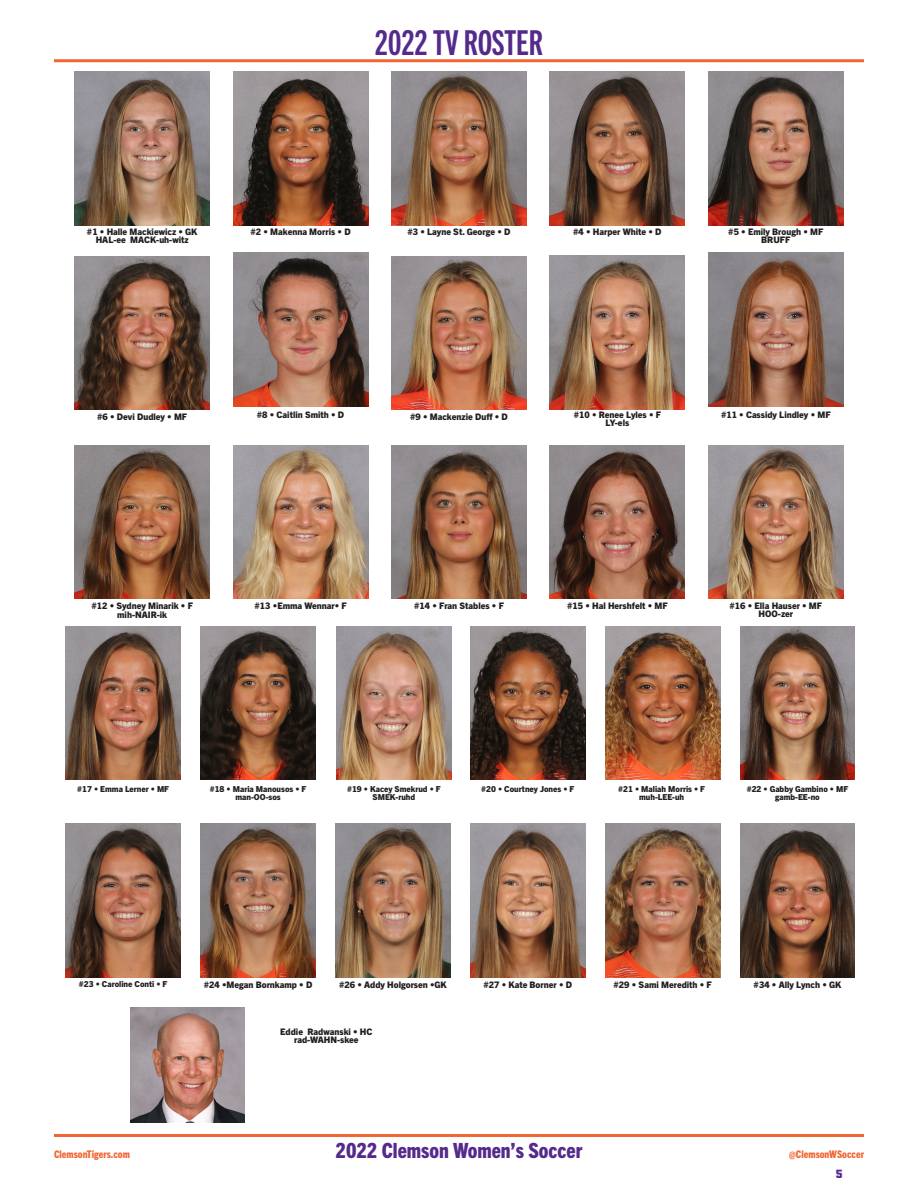
<style>
.page{position:relative;width:918px;height:1188px;background:#fff}
.page>*{position:absolute;margin:0;border:0;box-sizing:border-box;transform-origin:0 0}
.t1{font:34.5px "Trade Gothic Next LT Pro Bd Cm";color:#542a8b}
.t2{font:800 condensed 21px "Trade Gothic Next LT Pro";color:#542a8b}
.t3{font:12px "Paw Hammer";color:#542a8b}
.t4{font:800 condensed 10.5px "Trade Gothic Next LT Pro";color:#f26633}
.t5{font:800 9px "Trade Gothic Next LT Pro";color:#231f20}
.t6{font:800 8.25px "Trade Gothic Next LT Pro";color:#231f20}
</style>
<div class="page">
<hr style="left:54px;top:1134px;width:810px;height:3px;background:#f26633">
<hr style="left:54px;top:59px;width:810px;height:3px;background:#f26633">
<img style="left:75px;top:71px;width:135px;height:154px">
<img style="left:233px;top:71px;width:135px;height:154px">
<img style="left:392px;top:71px;width:134px;height:154px">
<img style="left:550px;top:71px;width:135px;height:154px">
<img style="left:708px;top:71px;width:135px;height:154px">
<img style="left:75px;top:256px;width:135px;height:154px">
<img style="left:233px;top:253px;width:135px;height:154px">
<img style="left:550px;top:256px;width:135px;height:153px">
<img style="left:75px;top:445px;width:135px;height:154px">
<img style="left:233px;top:445px;width:135px;height:154px">
<img style="left:392px;top:445px;width:134px;height:154px">
<img style="left:550px;top:445px;width:135px;height:154px">
<img style="left:708px;top:445px;width:135px;height:154px">
<img style="left:130px;top:1007px;width:114px;height:116px">
<img style="left:66px;top:824px;width:115px;height:154px">
<img style="left:201px;top:824px;width:115px;height:154px">
<img style="left:335px;top:824px;width:115px;height:154px">
<img style="left:470px;top:824px;width:115px;height:154px">
<img style="left:605px;top:824px;width:115px;height:154px">
<img style="left:740px;top:824px;width:115px;height:154px">
<img style="left:392px;top:256px;width:134px;height:154px">
<img style="left:708px;top:253px;width:135px;height:154px">
<img style="left:66px;top:626px;width:115px;height:154px">
<img style="left:201px;top:626px;width:115px;height:154px">
<img style="left:336px;top:626px;width:115px;height:154px">
<img style="left:470px;top:626px;width:115px;height:154px">
<img style="left:605px;top:626px;width:115px;height:154px">
<img style="left:740px;top:626px;width:115px;height:154px">
<p class="t1" style="left:375px;top:20px;width:170px">2022 TV ROSTER</p>
<p class="t5" style="left:87px;top:226px;width:112px">#1 • Halle Mackiewicz • GK</p>
<p class="t5" style="left:96px;top:234px;width:95px">HAL-ee MACK-uh-witz</p>
<p class="t5" style="left:251px;top:226px;width:102px">#2 • Makenna Morris • D</p>
<p class="t5" style="left:408px;top:226px;width:104px">#3 • Layne St. George • D</p>
<p class="t5" style="left:573px;top:226px;width:90px">#4 • Harper White • D</p>
<p class="t5" style="left:728px;top:226px;width:96px">#5 • Emily Brough • MF</p>
<p class="t5" style="left:761px;top:233px;width:31px">BRUFF</p>
<p class="t5" style="left:97px;top:410px;width:91px">#6 • Devi Dudley • MF</p>
<p class="t5" style="left:257px;top:409px;width:89px">#8 • Caitlin Smith • D</p>
<p class="t5" style="left:410px;top:410px;width:99px">#9 • Mackenzie Duff • D</p>
<p class="t5" style="left:574px;top:409px;width:89px">#10 • Renee Lyles • F</p>
<p class="t5" style="left:606px;top:417px;width:25px">LY-els</p>
<p class="t5" style="left:721px;top:409px;width:111px">#11 • Cassidy Lindley • MF</p>
<p class="t5" style="left:91px;top:599px;width:103px">#12 • Sydney Minarik • F</p>
<p class="t5" style="left:117px;top:608px;width:51px">mih-NAIR-ik</p>
<p class="t5" style="left:255px;top:599px;width:94px">#13 •Emma Wennar• F</p>
<p class="t5" style="left:414px;top:599px;width:91px">#14 • Fran Stables • F</p>
<p class="t5" style="left:567px;top:599px;width:102px">#15 • Hal Hershfelt • MF</p>
<p class="t5" style="left:730px;top:599px;width:94px">#16 • Ella Hauser • MF</p>
<p class="t5" style="left:758px;top:607px;width:36px">HOO-zer</p>
<p class="t6" style="left:77px;top:783px;width:93px">#17 • Emma Lerner • MF</p>
<p class="t6" style="left:210px;top:783px;width:98px">#18 • Maria Manousos • F</p>
<p class="t6" style="left:235px;top:791px;width:47px">man-OO-sos</p>
<p class="t6" style="left:347px;top:783px;width:95px">#19 • Kacey Smekrud • F</p>
<p class="t6" style="left:373px;top:791px;width:44px">SMEK-ruhd</p>
<p class="t6" style="left:481px;top:783px;width:95px">#20 • Courtney Jones • F</p>
<p class="t6" style="left:618px;top:783px;width:88px">#21 • Maliah Morris • F</p>
<p class="t6" style="left:639px;top:791px;width:47px">muh-LEE-uh</p>
<p class="t6" style="left:747px;top:783px;width:103px">#22 • Gabby Gambino • MF</p>
<p class="t6" style="left:775px;top:791px;width:46px">gamb-EE-no</p>
<p class="t6" style="left:79px;top:978px;width:90px">#23 • Caroline Conti • F</p>
<p class="t5" style="left:204px;top:978px;width:110px">#24 •Megan Bornkamp • D</p>
<p class="t5" style="left:339px;top:978px;width:109px">#26 • Addy Holgorsen •GK</p>
<p class="t5" style="left:483px;top:978px;width:90px">#27 • Kate Borner • D</p>
<p class="t5" style="left:614px;top:978px;width:100px">#29 • Sami Meredith • F</p>
<p class="t5" style="left:754px;top:978px;width:89px">#34 • Ally Lynch • GK</p>
<p class="t5" style="left:280px;top:1025px;width:94px">Eddie Radwanski • HC</p>
<p class="t5" style="left:294px;top:1033px;width:66px">rad-WAHN-skee</p>
<p class="t4" style="left:54px;top:1147px;width:77px">ClemsonTigers.com</p>
<h2 class="t2" style="left:336px;top:1136px;width:248px">2022 Clemson Women’s Soccer</h2>
<p class="t4" style="left:789px;top:1147px;width:76px">@ClemsonWSoccer</p>
<h3 class="t3" style="left:835px;top:1168px;width:10px">5</h3>
</div>
